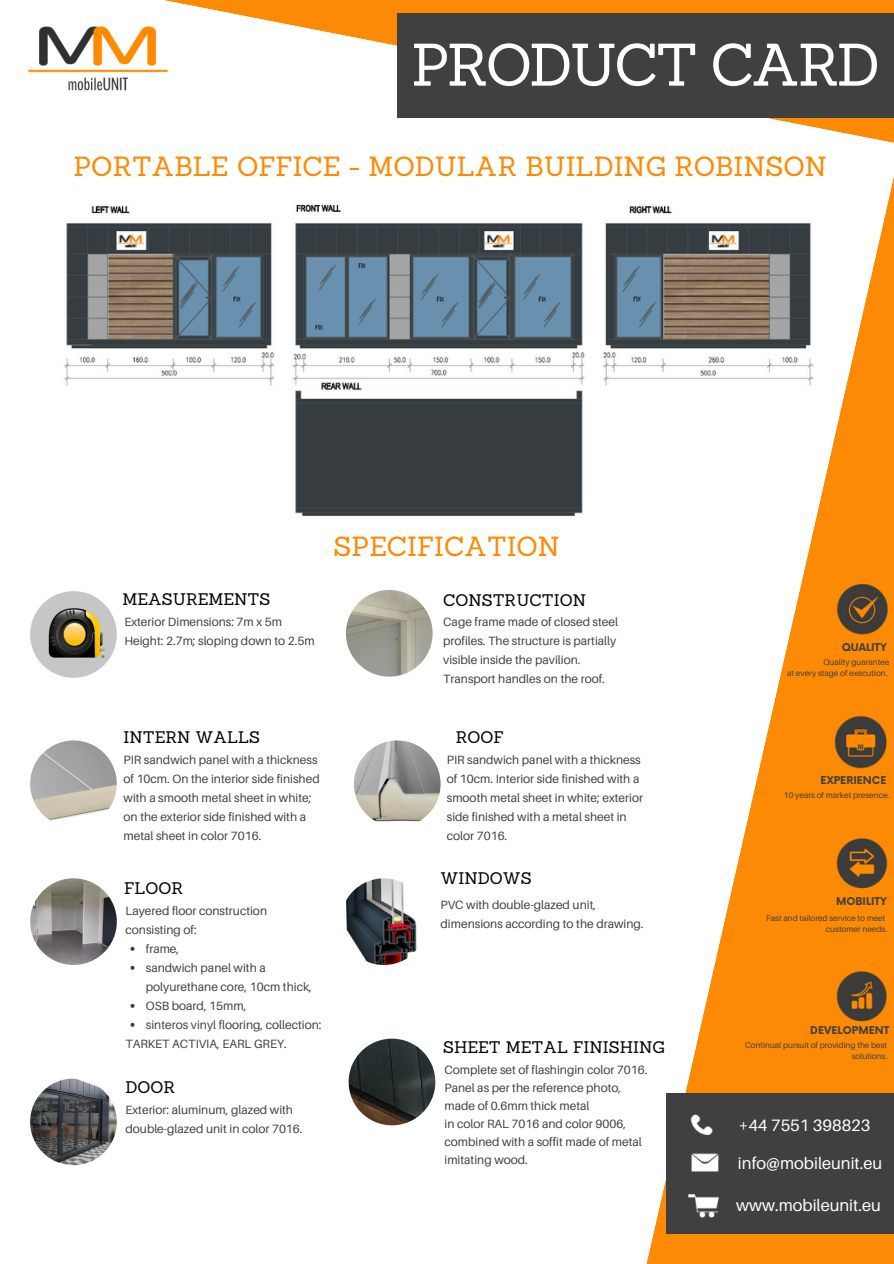
<style>
.page{position:relative;width:894px;height:1264px;background:#fff}
.page>*{position:absolute;margin:0;border:0;box-sizing:border-box;transform-origin:0 0}
.t1{font:58.5px "Sanchez";letter-spacing:-.05em;color:#fff}
.t2{font:27px "Sanchez";color:#fd8a04}
.t3{font:16.5px "Aileron";color:#fff}
.t4{font:16.35px "Sanchez";color:#000}
.t5{font:12px/19px "Aileron";color:#414040}
.t6{font:700 10.5px "Now";color:#414040}
.t7{font:8.25px/10.9px "Aileron";color:#414040;text-align:right}
</style>
<div class="page">
<svg style="left:197px;top:0;width:441px;height:46px;fill:#fd8a04"></svg>
<img style="left:28px;top:0;width:169px;height:91px">
<div style="left:397px;top:14px;width:496px;height:104px;background:#414040"></div>
<svg style="left:638px;top:0;width:255px;height:1263px"></svg>
<img style="left:797px;top:556px;width:96px;height:93px">
<img style="left:797px;top:817px;width:96px;height:92px">
<img style="left:795px;top:950px;width:98px;height:92px">
<img style="left:797px;top:695px;width:96px;height:96px">
<div style="left:666px;top:1093px;width:227px;height:140px;background:#414040"></div>
<img style="left:651px;top:1162px;width:68px;height:38px">
<img style="left:657px;top:1165px;width:102px;height:74px">
<img style="left:647px;top:1087px;width:104px;height:75px">
<img style="left:30px;top:740px;width:87px;height:87px;border-radius:50%">
<img style="left:30px;top:591px;width:87px;height:86px;border-radius:50%">
<img style="left:30px;top:878px;width:87px;height:87px;border-radius:50%">
<img style="left:30px;top:1078px;width:87px;height:87px;border-radius:50%">
<img style="left:340px;top:878px;width:87px;height:87px;border-radius:50%">
<img style="left:346px;top:590px;width:86px;height:86px;border-radius:50%">
<img style="left:348px;top:1038px;width:87px;height:87px;border-radius:50%">
<img style="left:354px;top:740px;width:86px;height:87px;border-radius:50%">
<svg style="left:130px;top:946px;width:4px;height:4px"></svg>
<svg style="left:130px;top:965px;width:4px;height:4px"></svg>
<svg style="left:130px;top:1003px;width:4px;height:4px"></svg>
<svg style="left:130px;top:1022px;width:4px;height:4px"></svg>
<img style="left:64px;top:199px;width:749px;height:322px">
<h6 class="t1" style="left:411px;top:27px;width:470px">PRODUCT CARD</h6>
<p class="t2" style="left:73px;top:149px;width:754px">PORTABLE OFFICE - MODULAR BUILDING ROBINSON</p>
<p class="t4" style="left:122px;top:589px;width:149px">MEASUREMENTS</p>
<h3 class="t5" style="left:124px;top:612px;width:192px">Exterior Dimensions: 7m x 5m<br>Height: 2.7m; sloping down to 2.5m</h3>
<h3 class="t2" style="left:333px;top:528px;width:228px">SPECIFICATION</h3>
<h2 class="t4" style="left:443px;top:590px;width:144px">CONSTRUCTION</h2>
<h3 class="t5" style="left:443px;top:612px;width:176px">Cage frame made of closed steel profiles. The structure is partially visible inside the pavilion.<br>Transport handles on the roof.</h3>
<h6 class="t4" style="left:123px;top:726px;width:138px">INTERN WALLS</h6>
<p class="t5" style="left:123px;top:750px;width:198px">PIR sandwich panel with a thickness of 10cm. On the interior side finished with a smooth metal sheet in white; on the exterior side finished with a metal sheet in color 7016.</p>
<h5 class="t4" style="left:124px;top:877px;width:60px">FLOOR</h5>
<p class="t5" style="left:125px;top:900px;width:143px">Layered floor construction consisting of:</p>
<h6 class="t5" style="left:146px;top:938px;width:35px">frame,</h6>
<h6 class="t5" style="left:146px;top:957px;width:167px">sandwich panel with a polyurethane core, 10cm thick,</h6>
<p class="t5" style="left:146px;top:995px;width:102px">OSB board, 15mm,</p>
<p class="t5" style="left:146px;top:1014px;width:177px">sinteros vinyl flooring, collection:</p>
<p class="t5" style="left:125px;top:1033px;width:163px">TARKET ACTIVIA, EARL GREY.</p>
<p class="t4" style="left:125px;top:1076px;width:51px">DOOR</p>
<h3 class="t5" style="left:125px;top:1100px;width:178px">Exterior: aluminum, glazed with double-glazed unit in color 7016.</h3>
<h6 class="t4" style="left:456px;top:726px;width:49px">ROOF</h6>
<p class="t5" style="left:446px;top:750px;width:198px">PIR sandwich panel with a thickness of 10cm. Interior side finished with a smooth metal sheet in white; exterior side finished with a metal sheet in color 7016.</p>
<h6 class="t4" style="left:440px;top:867px;width:92px">WINDOWS</h6>
<p class="t5" style="left:440px;top:895px;width:204px">PVC with double-glazed unit, dimensions according to the drawing.</p>
<h3 class="t4" style="left:443px;top:1036px;width:223px">SHEET METAL FINISHING</h3>
<h6 class="t5" style="left:444px;top:1060px;width:204px;line-height:18px">Complete set of flashingin color 7016.<br>Panel as per the reference photo, made of 0.6mm thick metal<br>in color RAL 7016 and color 9006, combined with a soffit made of metal imitating wood.</h6>
<p class="t6" style="left:841px;top:641px;width:47px">QUALITY</p>
<p class="t7" style="left:823px;top:656px;width:67px">Quality guarantee</p>
<p class="t7" style="left:787px;top:667px;width:102px">at every stage of execution.</p>
<p class="t6" style="left:820px;top:774px;width:67px">EXPERIENCE</p>
<p class="t7" style="left:783px;top:789px;width:107px">10 years of market presence.</p>
<h4 class="t6" style="left:835px;top:895px;width:52px">MOBILITY</h4>
<p class="t7" style="left:766px;top:912px;width:121px">Fast and tailored service to meet</p>
<p class="t7" style="left:825px;top:923px;width:63px">customer needs.</p>
<h4 class="t6" style="left:810px;top:1024px;width:80px">DEVELOPMENT</h4>
<h4 class="t7" style="left:744px;top:1039px;width:143px">Continual pursuit of providing the best solutions.</h4>
<p class="t3" style="left:738px;top:1114px;width:133px">+44 7551 398823</p>
<p class="t3" style="left:737px;top:1152px;width:146px">info@mobileunit.eu</p>
<p class="t3" style="left:736px;top:1195px;width:146px">www.mobileunit.eu</p>
</div>
